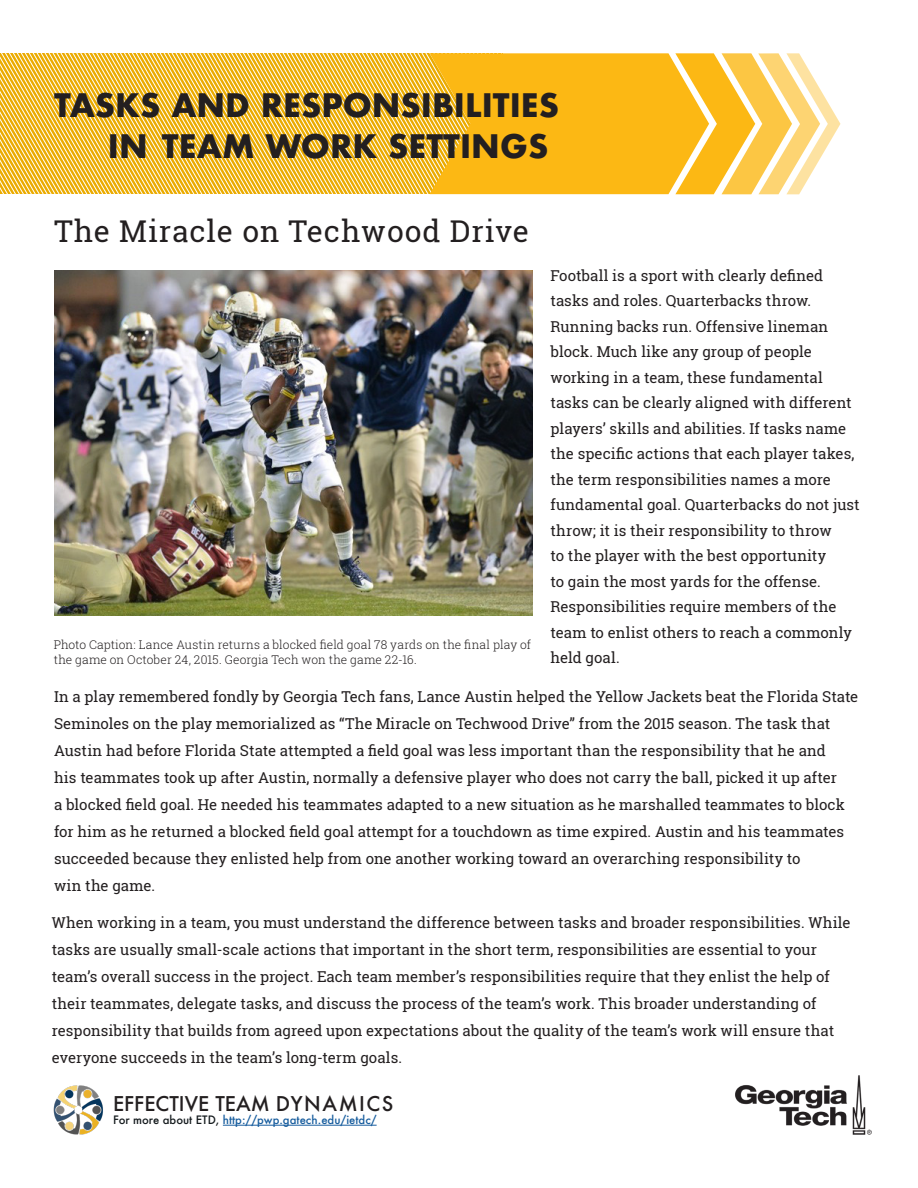
<style>
.page{position:relative;width:918px;height:1188px;background:#fff}
.page>*{position:absolute;margin:0;border:0;box-sizing:border-box;transform-origin:0 0}
.Front_-_Brochure_Hea{font:700 31.5px "Futura";color:#231f20}
.Front_-_Intro_Messag{font:30px "Roboto Slab";letter-spacing:.03em;color:#231f20}
.t1{font:500 19.8px "Futura";color:#231f20}
.Back_-_Intro_Copy{font:15px/25.5px "Roboto Slab";color:#231f20}
.Front_-_Intro_Messag-2{font:300 12px/15px "Roboto Slab";letter-spacing:.01em;color:#231f20}
.t2{font:500 11.25px "Futura";color:#175d9e}
.s1{color:#151b1e}
</style>
<div class="page">
<svg style="left:0;top:53px;width:430px;height:141px;background:#f0c34a"></svg>
<svg style="left:430px;top:53px;width:410px;height:141px;background:#fbc541"></svg>
<img style="left:53px;top:1085px;width:50px;height:50px">
<img style="left:735px;top:1075px;width:137px;height:59px">
<hr style="left:223px;top:1125px;width:154px;height:1px;background:#175d9e">
<img style="left:54px;top:271px;width:479px;height:344px">
<p class="Front_-_Brochure_Hea" style="left:54px;top:83px;width:507px">TASKS AND RESPONSIBILITIES</p>
<p class="Front_-_Brochure_Hea" style="left:108px;top:123px;width:442px">IN TEAM WORK SETTINGS</p>
<p class="Front_-_Intro_Messag" style="left:54px;top:210px;width:477px">The Miracle on Techwood Drive</p>
<p class="Back_-_Intro_Copy" style="left:550px;top:262px;width:311px">Football is a sport with clearly defined tasks and roles. Quarterbacks throw.<br>Running backs run. Offensive lineman block. Much like any group of people working in a team, these fundamental tasks can be clearly aligned with different players’ skills and abilities. If tasks name the specific actions that each player takes, the term responsibilities names a more fundamental goal. Quarterbacks do not just throw; it is their responsibility to throw<br>to the player with the best opportunity<br>to gain the most yards for the offense.<br>Responsibilities require members of the team to enlist others to reach a commonly held goal.</p>
<p class="Back_-_Intro_Copy" style="left:54px;top:683px;width:806px;line-height:27px">In a play remembered fondly by Georgia Tech fans, Lance Austin helped the Yellow Jackets beat the Florida State Seminoles on the play memorialized as “The Miracle on Techwood Drive” from the 2015 season. The task that Austin had before Florida State attempted a field goal was less important than the responsibility that he and<br>his teammates took up after Austin, normally a defensive player who does not carry the ball, picked it up after<br>a blocked field goal. He needed his teammates adapted to a new situation as he marshalled teammates to block for him as he returned a blocked field goal attempt for a touchdown as time expired. Austin and his teammates succeeded because they enlisted help from one another working toward an overarching responsibility to<br>win the game.</p>
<p class="Back_-_Intro_Copy" style="left:52px;top:909px;width:800px;line-height:27px">When working in a team, you must understand the difference between tasks and broader responsibilities. While tasks are usually small-scale actions that important in the short term, responsibilities are essential to your team’s overall success in the project. Each team member’s responsibilities require that they enlist the help of their teammates, delegate tasks, and discuss the process of the team’s work. This broader understanding of responsibility that builds from agreed upon expectations about the quality of the team’s work will ensure that everyone succeeds in the team’s long-term goals.</p>
<p class="Front_-_Intro_Messag-2" style="left:54px;top:637px;width:479px">Photo Caption: Lance Austin returns a blocked field goal 78 yards on the final play of the game on October 24, 2015. Georgia Tech won the game 22-16.</p>
<p class="t1" style="left:113px;top:1090px;width:282px">EFFECTIVE TEAM DYNAMICS</p>
<p class="t2" style="left:113px;top:1112px;width:265px"><span class="s1">For more about ETD,</span> http://pwp.gatech.edu/ietdc/</p>
</div>
